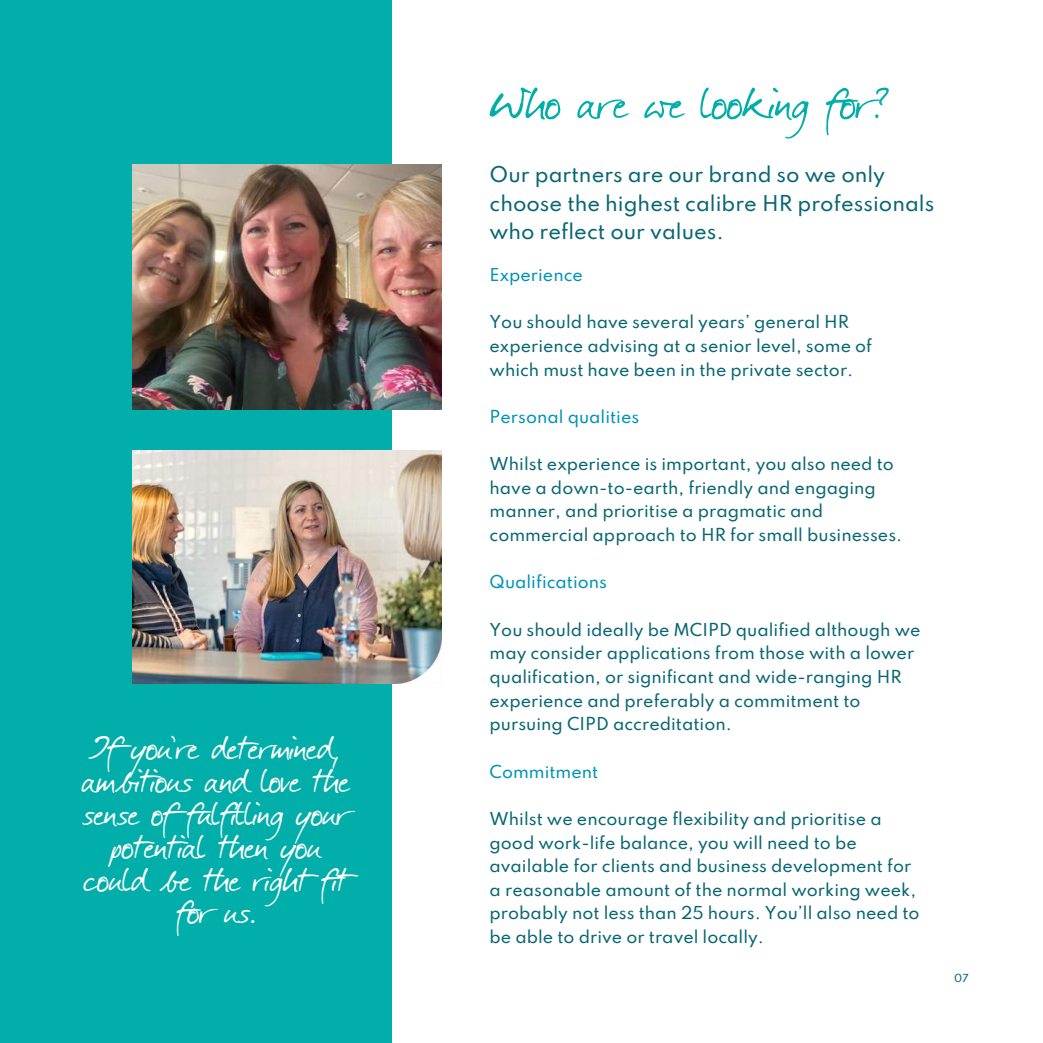
<style>
.page{position:relative;width:1043px;height:1043px;background:#fff}
.page>*{position:absolute;margin:0;border:0;box-sizing:border-box;transform-origin:0 0}
.t1{font:55.65px "Darkwoman";color:#02aeaa}
.t2{font:42px/32.9px "Darkwoman";color:#fff;text-align:center}
.t3{font:500 19.25px/28.9px "Spartan";color:#086673}
.t4{font:500 15.75px/23.6px "Spartan";color:#086673}
.t5{font:500 15.75px "Spartan";color:#0093b4}
.t6{font:500 9.97px "Spartan";color:#086673}
</style>
<div class="page">
<div style="left:0;top:0;width:391px;height:1042px;background:#02aeaa"></div>
<img style="left:132px;top:450px;width:309px;height:233px">
<img style="left:132px;top:165px;width:309px;height:244px">
<img style="left:393px;top:635px;width:48px;height:48px">
<h2 class="t2" style="left:82px;top:732px;width:269px">If you’re determined, ambitious and love the sense of fulfilling your potential then you could be the right fit for us.</h2>
<h1 class="t1" style="left:489px;top:76px;width:399px">Who are we looking for?</h1>
<p class="t3" style="left:489px;top:161px;width:446px">Our partners are our brand so we only choose the highest calibre HR professionals who reflect our values.</p>
<p class="t5" style="left:489px;top:267px;width:95px">Experience</p>
<p class="t4" style="left:489px;top:312px;width:384px">You should have several years’ general HR experience advising at a senior level, some of which must have been in the private sector.</p>
<p class="t5" style="left:489px;top:409px;width:151px">Personal qualities</p>
<p class="t4" style="left:489px;top:453px;width:414px">Whilst experience is important, you also need to have a down-to-earth, friendly and engaging manner, and prioritise a pragmatic and commercial approach to HR for small businesses.</p>
<p class="t5" style="left:489px;top:574px;width:119px">Qualifications</p>
<p class="t4" style="left:489px;top:619px;width:432px">You should ideally be MCIPD qualified although we may consider applications from those with a lower qualification, or significant and wide-ranging HR experience and preferably a commitment to pursuing CIPD accreditation.</p>
<p class="t5" style="left:489px;top:763px;width:110px">Commitment</p>
<p class="t4" style="left:489px;top:808px;width:431px">Whilst we encourage flexibility and prioritise a good work-life balance, you will need to be available for clients and business development for a reasonable amount of the normal working week, probably not less than 25 hours. You’ll also need to be able to drive or travel locally.</p>
<p class="t6" style="left:954px;top:973px;width:16px">07</p>
</div>
